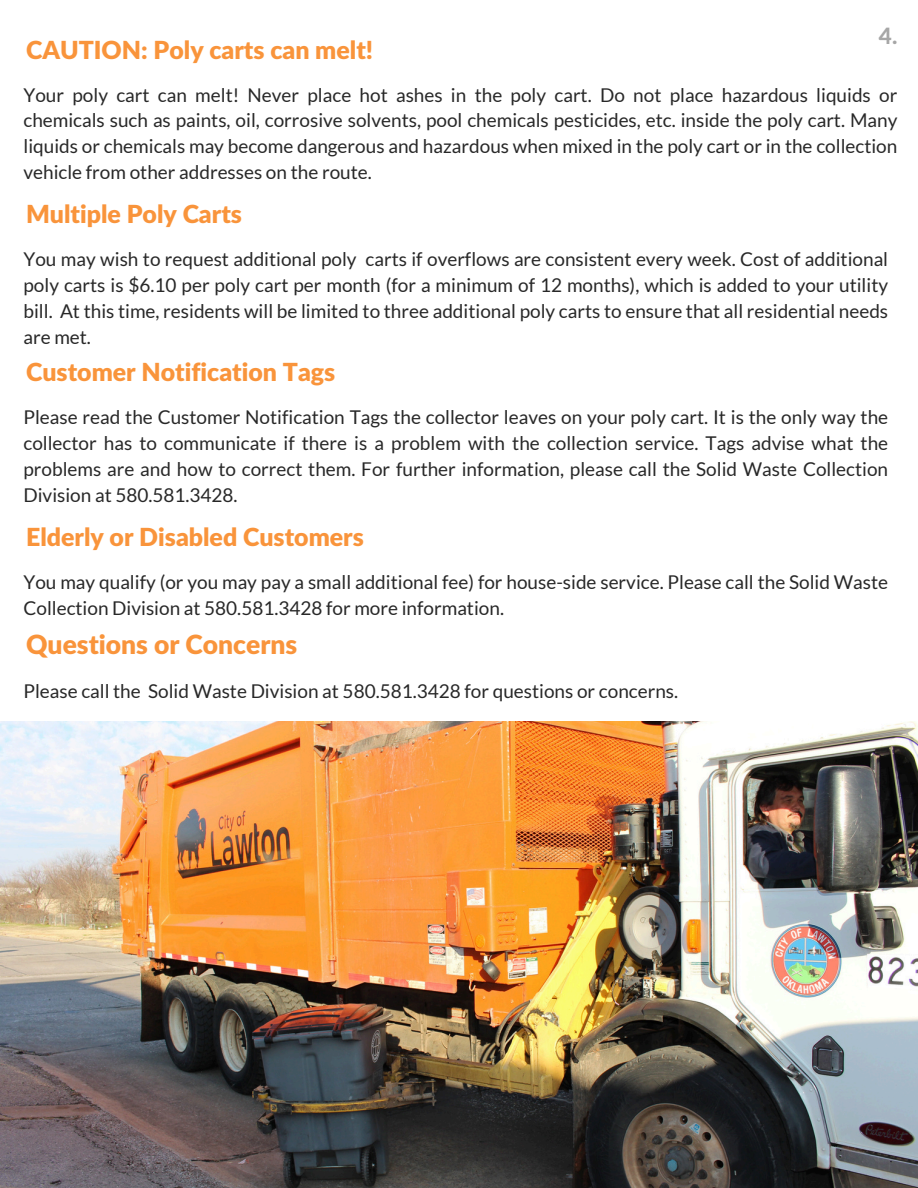
<style>
.page{position:relative;width:918px;height:1188px;background:#fff}
.page>*{position:absolute;margin:0;border:0;box-sizing:border-box;transform-origin:0 0}
.t1{font:900 26.4px "Lato Latin";color:#f9943b}
.t2{font:900 24.9px "Lato Latin";color:#f9943b}
.t3{font:800 22.5px "Lato Latin";color:#a6a6a6}
.t4{font:19.05px/25.8px "Lato";color:#282828;text-align:justify}
</style>
<div class="page">
<img style="left:0;top:722px;width:918px;height:466px">
<h1 class="t2" style="left:26px;top:39px;width:349px">CAUTION: Poly carts can melt!</h1>
<p class="t3" style="left:879px;top:26px;width:20px">4.</p>
<h2 class="t4" style="left:23px;top:81px;width:875px">Your poly cart can melt! Never place hot ashes in the poly cart. Do not place hazardous liquids or chemicals such as paints, oil, corrosive solvents, pool chemicals pesticides, etc. inside the poly cart. Many liquids or chemicals may become dangerous and hazardous when mixed in the poly cart or in the collection vehicle from other addresses on the route.</h2>
<h1 class="t2" style="left:26px;top:203px;width:217px">Multiple Poly Carts</h1>
<p class="t4" style="left:23px;top:246px;width:866px">You may wish to request additional poly carts if overflows are consistent every week. Cost of additional poly carts is $6.10 per poly cart per month (for a minimum of 12 months), which is added to your utility bill. At this time, residents will be limited to three additional poly carts to ensure that all residential needs are met.</p>
<h1 class="t2" style="left:26px;top:361px;width:311px">Customer Notification Tags</h1>
<p class="t4" style="left:23px;top:404px;width:866px">Please read the Customer Notification Tags the collector leaves on your poly cart. It is the only way the collector has to communicate if there is a problem with the collection service. Tags advise what the problems are and how to correct them. For further information, please call the Solid Waste Collection Division at 580.581.3428.</p>
<h1 class="t2" style="left:26px;top:526px;width:339px">Elderly or Disabled Customers</h1>
<p class="t4" style="left:23px;top:569px;width:866px">You may qualify (or you may pay a small additional fee) for house-side service. Please call the Solid Waste<br>Collection Division at 580.581.3428 for more information.</p>
<h1 class="t1" style="left:26px;top:633px;width:273px">Questions or Concerns</h1>
<p class="t4" style="left:23px;top:677px;width:656px">Please call the Solid Waste Division at 580.581.3428 for questions or concerns.</p>
</div>
